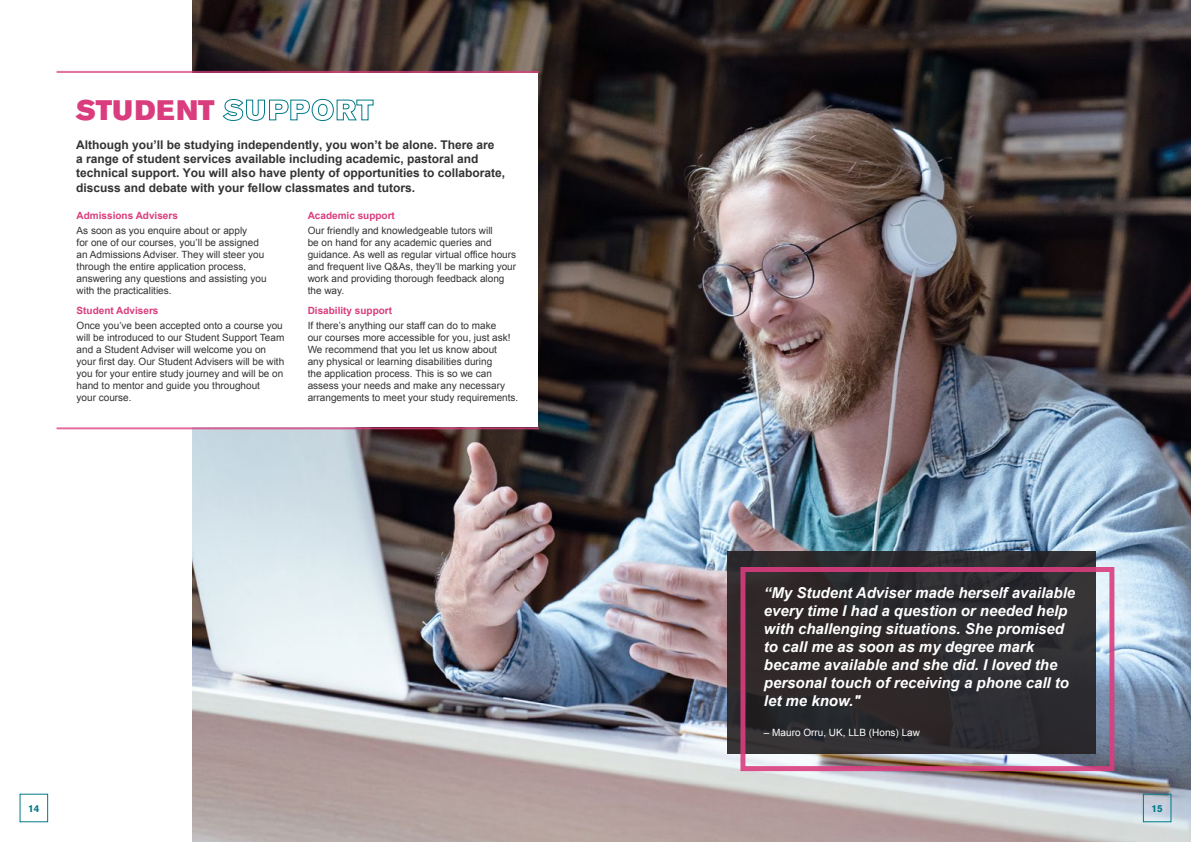
<style>
.page{position:relative;width:1191px;height:842px;background:#fff}
.page>*{position:absolute;margin:0;border:0;box-sizing:border-box;transform-origin:0 0}
.t1{font:28px "Akzidenz Grotesk BE Super";letter-spacing:.055em;color:#da3d7e}
.body{font:italic 700 15px/18px "Arial";color:#fff}
.body-2{font:700 12px/14.4px "Arial";color:#333}
.body-3{font:10px/12px "Arial";color:#333}
.body-4{font:700 10px "Arial";color:#da3d7e}
.body-5{font:10px "Arial";color:#fff}
.t2{font:700 10px "Akzidenz Grotesk BE";color:#007a87}
.s1{color:#007a87}
</style>
<div class="page">
<img style="left:192px;top:0;width:999px;height:842px">
<hr style="left:57px;top:71px;width:482px;height:2px;background:#da3d7e">
<div style="left:57px;top:73px;width:481px;height:353px;background:#fff"></div>
<hr style="left:57px;top:427px;width:482px;height:2px;background:#da3d7e">
<div style="left:727px;top:551px;width:369px;height:203px;background:#2f2a2d"></div>
<div style="left:740px;top:567px;width:374px;height:204px;border:5px solid #da3d7e"></div>
<div style="left:1143px;top:794px;width:28px;height:28px;border:1px solid #007a87"></div>
<p class="t1" style="left:75px;top:94px;width:299px">STUDENT <span class="s1">SUPPORT</span></p>
<p class="body-2" style="left:76px;top:138px;width:430px">Although you’ll be studying independently, you won’t be alone. There are<br>a range of student services available including academic, pastoral and technical support. You will also have plenty of opportunities to collaborate, discuss and debate with your fellow classmates and tutors.</p>
<p class="body-4" style="left:77px;top:209px;width:103px">Admissions Advisers</p>
<p class="body-3" style="left:77px;top:225px;width:192px">As soon as you enquire about or apply<br>for one of our courses, you’ll be assigned an Admissions Adviser. They will steer you through the entire application process, answering any questions and assisting you with the practicalities.</p>
<p class="body-4" style="left:77px;top:304px;width:83px">Student Advisers</p>
<p class="body-3" style="left:77px;top:320px;width:209px">Once you’ve been accepted onto a course you will be introduced to our Student Support Team and a Student Adviser will welcome you on your first day. Our Student Advisers will be with you for your entire study journey and will be on hand to mentor and guide you throughout<br>your course.</p>
<p class="body-4" style="left:308px;top:209px;width:89px">Academic support</p>
<p class="body-3" style="left:308px;top:225px;width:210px">Our friendly and knowledgeable tutors will<br>be on hand for any academic queries and guidance. As well as regular virtual office hours and frequent live Q&amp;As, they’ll be marking your work and providing thorough feedback along the way.</p>
<p class="body-4" style="left:308px;top:304px;width:86px">Disability support</p>
<p class="body-3" style="left:308px;top:320px;width:212px">If there’s anything our staff can do to make<br>our courses more accessible for you, just ask!<br>We recommend that you let us know about<br>any physical or learning disabilities during<br>the application process. This is so we can assess your needs and make any necessary arrangements to meet your study requirements.</p>
<p class="body" style="left:764px;top:584px;width:313px">“My Student Adviser made herself available every time I had a question or needed help with challenging situations. She promised to call me as soon as my degree mark became available and she did. I loved the personal touch of receiving a phone call to let me know."</p>
<p class="body-5" style="left:764px;top:726px;width:158px">– Mauro Orru, UK, LLB (Hons) Law</p>
<p class="t2" style="left:28px;top:802px;width:13px">14</p>
<p class="t2" style="left:1151px;top:802px;width:13px">15</p>
</div>
